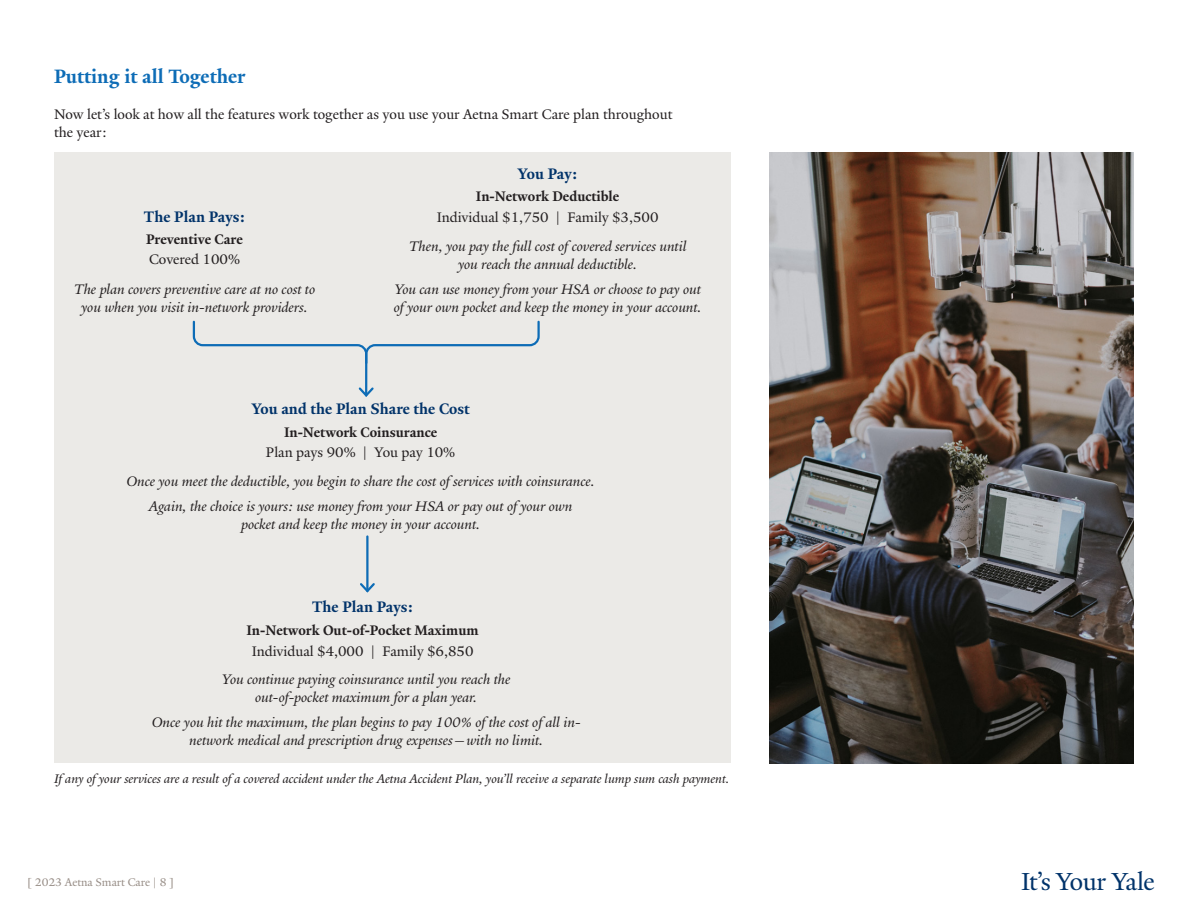
<style>
.page{position:relative;width:1188px;height:918px;background:#fff}
.page>*{position:absolute;margin:0;border:0;box-sizing:border-box;transform-origin:0 0}
.t1{font:26.7px "Yale New";letter-spacing:-.02em;color:#01336a}
.Header_1{font:700 21px "Yale New";color:#0d6cb6}
.Header_2{font:700 16.5px "Yale New";color:#01336a}
.Body_copy{font:italic 15px/18px "Yale New";color:#231f20;text-align:center}
.Body_copy-2{font:15px/18px "Yale New";color:#231f20}
.Body_copy-3{font:700 15px "Yale New";color:#231f20}
.Footnote{font:italic 13.5px "Yale New";color:#231f20}
.t2{font:12px "Yale New";color:#978d86}
</style>
<div class="page">
<div style="left:54px;top:152px;width:677px;height:611px;background:#ebeae7"></div>
<img style="left:770px;top:152px;width:364px;height:611px">
<hr style="left:366px;top:536px;width:3px;height:55px;background:#0d6cb6">
<svg style="left:360px;top:581px;width:15px;height:12px"></svg>
<svg style="left:192px;top:320px;width:348px;height:77px"></svg>
<p class="Header_1" style="left:54px;top:64px;width:193px">Putting it all Together</p>
<p class="Body_copy-2" style="left:54px;top:105px;width:620px">Now let’s look at how all the features work together as you use your Aetna Smart Care plan throughout the year:</p>
<p class="Header_2" style="left:144px;top:206px;width:103px">The Plan Pays:</p>
<p class="Body_copy-3" style="left:146px;top:230px;width:98px">Preventive Care</p>
<p class="Body_copy-2" style="left:149px;top:251px;width:93px">Covered 100%</p>
<p class="Body_copy" style="left:74px;top:280px;width:243px">The plan covers preventive care at no cost to you when you visit in-network providers.</p>
<p class="Header_2" style="left:518px;top:164px;width:61px">You Pay:</p>
<p class="Body_copy-3" style="left:476px;top:188px;width:145px">In-Network Deductible</p>
<p class="Body_copy-2" style="left:437px;top:208px;width:223px">Individual $1,750 | Family $3,500</p>
<p class="Body_copy" style="left:409px;top:237px;width:279px">Then, you pay the full cost of covered services until you reach the annual deductible.</p>
<p class="Body_copy" style="left:394px;top:280px;width:309px;text-align:left">You can use money from your HSA or choose to pay out of your own pocket and keep the money in your account.</p>
<p class="Header_2" style="left:252px;top:398px;width:219px">You and the Plan Share the Cost</p>
<p class="Body_copy-3" style="left:284px;top:423px;width:155px">In-Network Coinsurance</p>
<p class="Body_copy-2" style="left:266px;top:443px;width:191px">Plan pays 90% | You pay 10%</p>
<p class="Body_copy" style="left:126px;top:472px;width:470px">Once you meet the deductible, you begin to share the cost of services with coinsurance.</p>
<p class="Body_copy" style="left:149px;top:497px;width:425px">Again, the choice is yours: use money from your HSA or pay out of your own pocket and keep the money in your account.</p>
<p class="Header_2" style="left:312px;top:597px;width:103px">The Plan Pays:</p>
<p class="Body_copy-3" style="left:247px;top:622px;width:234px">In-Network Out-of-Pocket Maximum</p>
<p class="Body_copy-2" style="left:252px;top:642px;width:223px">Individual $4,000 | Family $6,850</p>
<p class="Body_copy" style="left:222px;top:671px;width:290px">You continue paying coinsurance until you reach the out-of-pocket maximum for a plan year.</p>
<p class="Body_copy" style="left:152px;top:713px;width:430px">Once you hit the maximum, the plan begins to pay 100% of the cost of all in&shy;network medical and prescription drug expenses—with no limit.</p>
<p class="Footnote" style="left:54px;top:771px;width:677px">If any of your services are a result of a covered accident under the Aetna Accident Plan, you’ll receive a separate lump sum cash payment.</p>
<p class="t2" style="left:27px;top:875px;width:149px">[ 2023 Aetna Smart Care | 8 ]</p>
<h1 class="t1" style="left:1021px;top:866px;width:135px">It’s Your Yale</h1>
</div>
